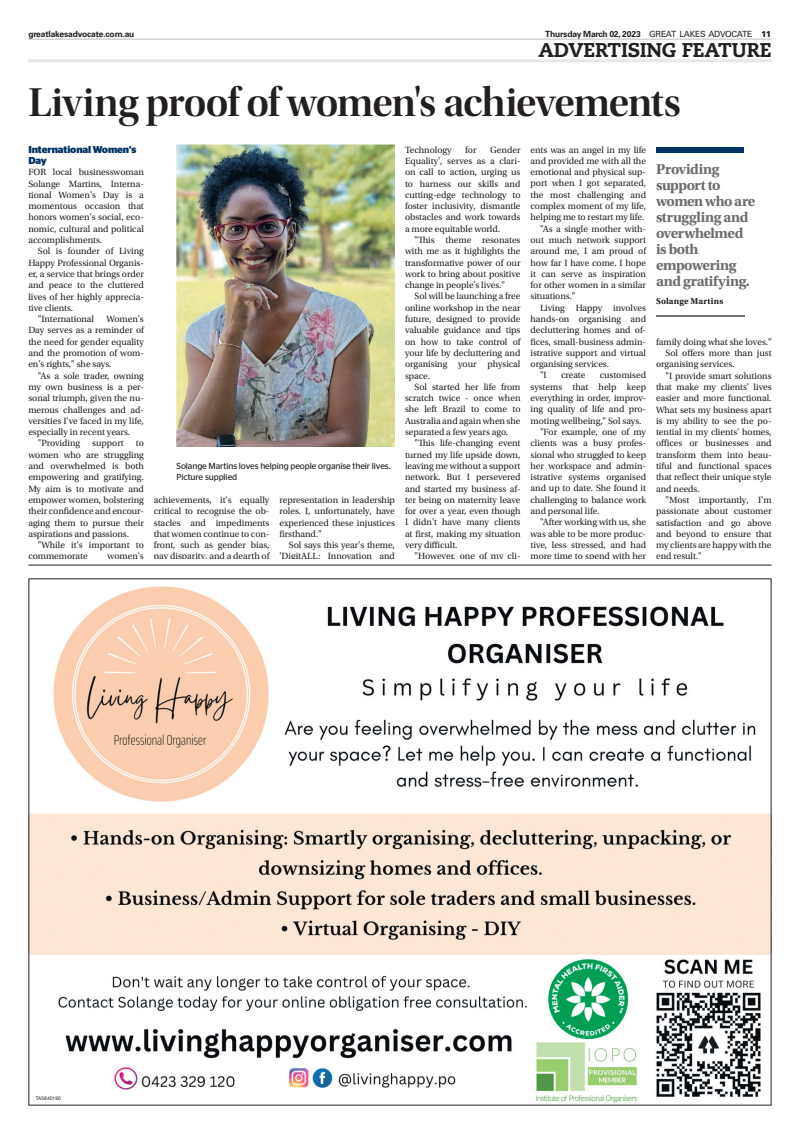
<style>
.page{position:relative;width:800px;height:1134px;background:#fff}
.page>*{position:absolute;margin:0;border:0;box-sizing:border-box;transform-origin:0 0}
.t1{font:42px "Utopia Std Semibold Disp";letter-spacing:-.02em;color:#231f20}
.t2{font:800 19.9px "Caecilia LT Std";letter-spacing:-.01em;color:#231f20}
.t3{font:700 15px/16px "Utopia Std";letter-spacing:-.025em;color:#6c6d70}
.t4{font:700 10px/11.3px "Stag Sans";letter-spacing:-.01em;color:#003265}
.t5{font:9.5px/11.3px "Utopia Std";letter-spacing:-.005em;color:#231f20;text-align:justify}
.t6{font:700 9px "Utopia Std";letter-spacing:.015em;color:#231f20}
.t7{font:8.8px/11.3px "Stag Sans";letter-spacing:-.01em;color:#231f20}
.t8{font:700 8.5px "Univers LT Std";letter-spacing:-.02em;color:#231f20}
.t9{font:8.2px "NN Hash 2 square";color:#003265;scale:19.41 1}
.t10{font:5px "Helvetica Neue LT Std";color:#231f20}
.s1{font-weight:400}
.s2{font-weight:900}
</style>
<div class="page">
<hr style="left:28px;top:59px;width:743px;height:3px;background:#e6e7e9">
<hr style="left:28px;top:39px;width:743px;height:1px;background:#bcbdc0">
<img style="left:176px;top:144px;width:219px;height:302px">
<hr style="left:656px;top:316px;width:88px;height:1px;background:#6c6d70">
<hr style="left:28px;top:565px;width:743px;height:1px;background:#231f20">
<img style="left:30px;top:586px;width:739px;height:517px">
<p class="t8" style="left:28px;top:31px;width:108px">greatlakesadvocate.com.au</p>
<p class="t8" style="left:545px;top:31px;width:228px">Thursday March 02, 2023 <span class="s1">GREAT LAKES ADVOCATE</span> <span class="s2">11</span></p>
<h2 class="t2" style="left:538px;top:38px;width:235px">ADVERTISING FEATURE</h2>
<h1 class="t1" style="left:28px;top:87px;width:653px">Living proof of women's achievements</h1>
<h3 class="t3" style="left:656px;top:161px;width:65px">Providing</h3>
<p class="t4" style="left:28px;top:144px;width:109px">InternationalWomen's<br>Day</p>
<p class="t5" style="left:530px;top:145px;width:117px">ents was an angel in my life</p>
<p class="t5" style="left:530px;top:156px;width:117px">and provided me with all the</p>
<p class="t5" style="left:530px;top:167px;width:117px">emotional and physical sup-</p>
<p class="t5" style="left:530px;top:179px;width:117px">port when I got separated,</p>
<p class="t5" style="left:530px;top:190px;width:117px">the most challenging and</p>
<p class="t5" style="left:530px;top:201px;width:117px">complex moment of my life,</p>
<p class="t5" style="left:530px;top:213px;width:115px">helping me to restart my life.</p>
<p class="t5" style="left:540px;top:224px;width:107px">"As a single mother with-</p>
<p class="t5" style="left:530px;top:235px;width:117px">out much network support</p>
<p class="t5" style="left:530px;top:247px;width:117px">around me, I am proud of</p>
<p class="t5" style="left:530px;top:258px;width:117px">how far I have come. I hope</p>
<p class="t5" style="left:530px;top:269px;width:117px">it can serve as inspiration</p>
<p class="t5" style="left:530px;top:280px;width:117px">for other women in a similar</p>
<p class="t5" style="left:530px;top:292px;width:46px">situations."</p>
<p class="t5" style="left:540px;top:303px;width:107px">Living Happy involves</p>
<p class="t5" style="left:530px;top:314px;width:117px">hands-on organising and</p>
<p class="t5" style="left:530px;top:326px;width:117px">decluttering homes and of-</p>
<p class="t5" style="left:530px;top:337px;width:117px">fices, small-business admin-</p>
<p class="t5" style="left:530px;top:348px;width:117px">istrative support and virtual</p>
<p class="t5" style="left:530px;top:359px;width:80px">organising services.</p>
<p class="t5" style="left:540px;top:371px;width:8px">"I</p>
<p class="t5" style="left:561px;top:371px;width:26px">create</p>
<p class="t5" style="left:599px;top:371px;width:48px">customised</p>
<p class="t5" style="left:530px;top:382px;width:117px">systems that help keep</p>
<p class="t5" style="left:530px;top:393px;width:117px">everything in order, improv-</p>
<p class="t5" style="left:530px;top:405px;width:117px">ing quality of life and pro-</p>
<p class="t5" style="left:530px;top:416px;width:112px">moting wellbeing," Sol says.</p>
<p class="t5" style="left:540px;top:427px;width:107px">"For example, one of my</p>
<p class="t5" style="left:530px;top:439px;width:117px">clients was a busy profes-</p>
<p class="t5" style="left:530px;top:450px;width:117px">sional who struggled to keep</p>
<p class="t5" style="left:530px;top:461px;width:117px">her workspace and admin-</p>
<p class="t5" style="left:530px;top:472px;width:117px">istrative systems organised</p>
<p class="t5" style="left:530px;top:484px;width:117px">and up to date. She found it</p>
<p class="t5" style="left:530px;top:495px;width:117px">challenging to balance work</p>
<p class="t5" style="left:530px;top:506px;width:70px">and personal life.</p>
<p class="t5" style="left:540px;top:518px;width:107px">"After working with us, she</p>
<p class="t5" style="left:530px;top:529px;width:117px">was able to be more produc-</p>
<p class="t5" style="left:530px;top:540px;width:117px">tive, less stressed, and had</p>
<p class="t5" style="left:530px;top:551px;width:117px">more time to spend with her</p>
<p class="t5" style="left:405px;top:145px;width:117px;text-indent:85px">Gender Equality', serves as a clari&shy;on call to action, urging us to harness our skills and cutting-edge technology to foster inclusivity, dismantle obstacles and work towards a more equitable world.</p>
<p class="t5" style="left:405px;top:235px;width:117px;text-indent:10px">"This theme resonates with me as it highlights the transformative power of our work to bring about positive change in people's lives."</p>
<p class="t5" style="left:405px;top:292px;width:117px;text-indent:10px">Sol will be launching a free online workshop in the near future, designed to provide valuable guidance and tips on how to take control of your life by decluttering and organising your physical space.</p>
<p class="t5" style="left:405px;top:382px;width:117px;text-indent:10px">Sol started her life from scratch twice - once when she left Brazil to come to Australia and again when she separated a few years ago.</p>
<p class="t5" style="left:405px;top:439px;width:117px;text-indent:10px">"This life-changing event turned my life upside down, leaving me without a support network. But I persevered and started my business af&shy;ter being on maternity leave for over a year, even though I didn't have many clients at first, making my situation very difficult.</p>
<p class="t5" style="left:414px;top:552px;width:107px">"However, one of my cli-</p>
<p class="t5" style="left:405px;top:145px;width:48px">Technology</p>
<p class="t5" style="left:465px;top:145px;width:13px">for</p>
<p class="t9" style="left:656px;top:146px;width:6px">#</p>
<h3 class="t3" style="left:656px;top:177px;width:101px">support to womenwhoare struggling and overwhelmed is both empowering andgratifying.</h3>
<p class="t6" style="left:656px;top:296px;width:69px">Solange Martins</p>
<p class="t5" style="left:28px;top:168px;width:117px">FOR local businesswoman Solange Martins, Interna&shy;tional Women's Day is a momentous occasion that honors women's social, eco&shy;nomic, cultural and political accomplishments.</p>
<p class="t5" style="left:38px;top:247px;width:107px">Sol is founder of Living</p>
<p class="t5" style="left:28px;top:258px;width:117px">Happy Professional Organis-</p>
<p class="t5" style="left:28px;top:269px;width:117px">er, a service that brings order</p>
<p class="t5" style="left:28px;top:281px;width:117px">and peace to the cluttered</p>
<p class="t5" style="left:28px;top:292px;width:117px">lives of her highly apprecia-</p>
<p class="t5" style="left:28px;top:303px;width:46px">tive clients.</p>
<p class="t5" style="left:38px;top:314px;width:58px">"International</p>
<p class="t5" style="left:28px;top:314px;width:117px;text-indent:78px">Women's Day serves as a reminder of the need for gender equality and the promotion of wom&shy;en's rights," she says.</p>
<p class="t5" style="left:38px;top:371px;width:107px">"As a sole trader, owning</p>
<p class="t5" style="left:28px;top:382px;width:117px">my own business is a per-</p>
<p class="t5" style="left:28px;top:394px;width:117px">sonal triumph, given the nu-</p>
<p class="t5" style="left:28px;top:405px;width:117px">merous challenges and ad-</p>
<p class="t5" style="left:28px;top:416px;width:117px">versities I've faced in my life,</p>
<p class="t5" style="left:28px;top:427px;width:103px">especially in recent years.</p>
<p class="t5" style="left:38px;top:439px;width:44px">"Providing</p>
<p class="t5" style="left:92px;top:439px;width:33px">support</p>
<p class="t5" style="left:656px;top:337px;width:117px">family doing what she loves."</p>
<p class="t5" style="left:665px;top:348px;width:107px">Sol offers more than just</p>
<p class="t5" style="left:656px;top:360px;width:80px">organising services.</p>
<p class="t5" style="left:665px;top:371px;width:107px">"I provide smart solutions</p>
<p class="t5" style="left:656px;top:382px;width:117px">that make my clients' lives</p>
<p class="t5" style="left:656px;top:394px;width:117px">easier and more functional.</p>
<p class="t5" style="left:656px;top:405px;width:117px">What sets my business apart</p>
<p class="t5" style="left:656px;top:416px;width:117px">is my ability to see the po-</p>
<p class="t5" style="left:656px;top:427px;width:117px">tential in my clients' homes,</p>
<p class="t5" style="left:656px;top:439px;width:117px">offices or businesses and</p>
<p class="t5" style="left:656px;top:450px;width:117px">transform them into beau-</p>
<p class="t5" style="left:656px;top:461px;width:117px">tiful and functional spaces</p>
<p class="t5" style="left:656px;top:473px;width:117px">that reflect their unique style</p>
<p class="t5" style="left:656px;top:484px;width:45px">and needs.</p>
<p class="t5" style="left:665px;top:495px;width:107px">"Most importantly, I'm</p>
<p class="t5" style="left:656px;top:506px;width:117px">passionate about customer</p>
<p class="t5" style="left:656px;top:518px;width:117px">satisfaction and go above</p>
<p class="t5" style="left:656px;top:529px;width:117px">and beyond to ensure that</p>
<p class="t5" style="left:656px;top:540px;width:117px">my clients are happy with the</p>
<p class="t5" style="left:656px;top:552px;width:47px">end result."</p>
<p class="t5" style="left:28px;top:439px;width:117px;text-indent:107px">to women who are struggling and overwhelmed is both empowering and gratifying.<br>My aim is to motivate and empower women, bolstering their confidence and encour&shy;aging them to pursue their aspirations and passions.</p>
<p class="t5" style="left:28px;top:540px;width:117px;text-indent:10px">"While it's important to commemorate</p>
<p class="t7" style="left:176px;top:460px;width:215px">Solange Martins loves helping people organise their lives.<br>Picture supplied</p>
<p class="t5" style="left:154px;top:495px;width:117px">achievements, it's equally critical to recognise the ob&shy;stacles and impediments that women continue to con&shy;front, such as gender bias, pay disparity, and a dearth of</p>
<p class="t5" style="left:279px;top:495px;width:117px">representation in leadership roles. I, unfortunately, have experienced these injustices firsthand."</p>
<p class="t5" style="left:279px;top:540px;width:117px;text-align:right">Sol says this year's theme, 'DigitALL: Innovation and</p>
<p class="t5" style="left:108px;top:552px;width:38px">women's</p>
<p class="t10" style="left:36px;top:1095px;width:27px">TA5840190</p>
</div>
